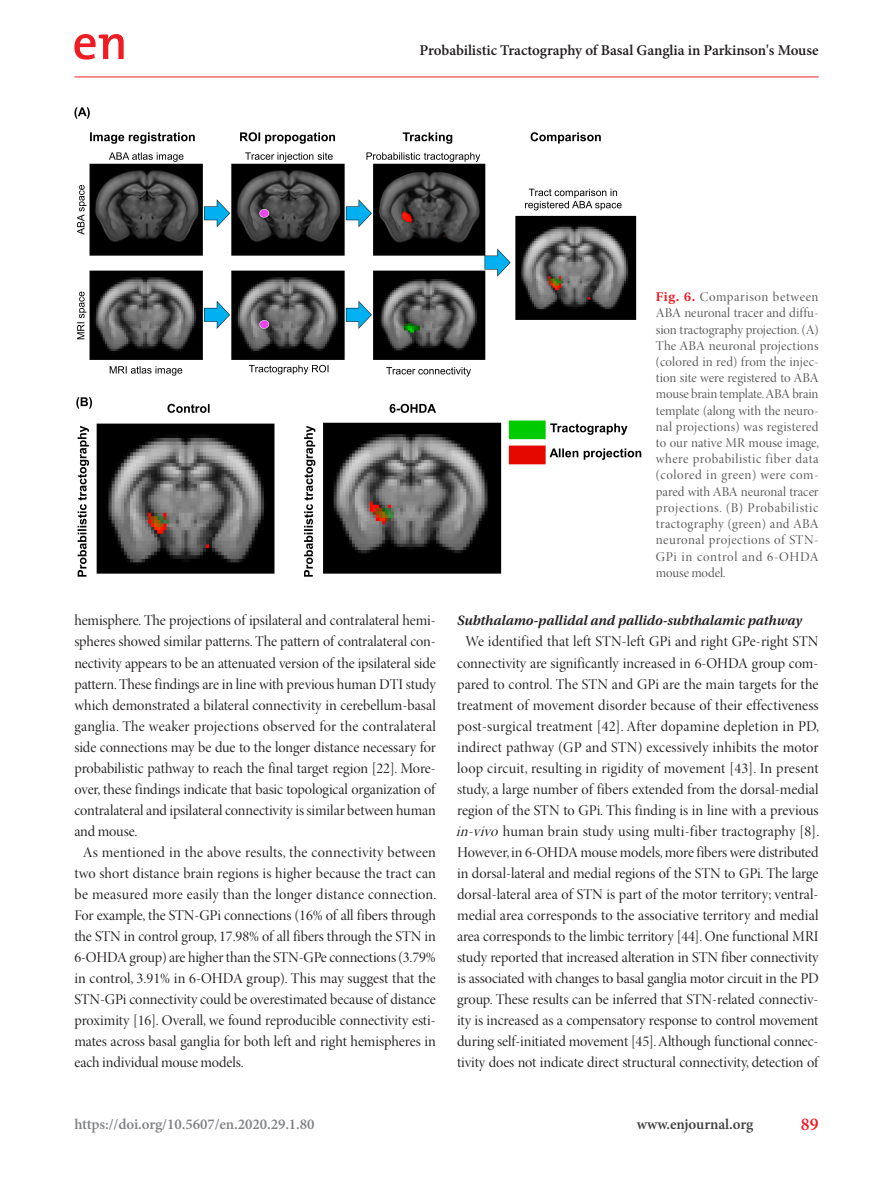
<style>
.page{position:relative;width:893px;height:1191px;background:#fff}
.page>*{position:absolute;margin:0;border:0;box-sizing:border-box;transform-origin:0 0}
.t1{font:600 18px "Minion Pro";color:#ee1d23}
.t2{font:15px/21px "Minion Pro Disp";letter-spacing:-.005em;color:#231f20;text-align:justify}
.t3{font:15px "Minion Pro Disp";letter-spacing:.015em;color:#231f20}
.t4{font:600 15px "Minion Pro";letter-spacing:-.005em;color:#231f20}
.t5{font:600 15px "Minion Pro";letter-spacing:-.005em;color:#808285}
.t6{font:600 15px "Minion Pro";letter-spacing:-.005em;color:#3e3e3f}
.t7{font:italic 600 14.25px "Utopia Std";letter-spacing:-.005em;color:#231f20}
.t8{font:13.5px/16.2px "Minion Pro Disp";letter-spacing:.035em;color:#57585a;text-align:justify}
.s1{font-family:"Utopia Std";font-weight:600;color:#ee1d23}
.s2{font-style:italic}
</style>
<div class="page">
<hr style="left:74px;top:77px;width:745px;height:1px;background:#ee1d23">
<svg style="left:74px;top:34px;width:50px;height:26px"></svg>
<img style="left:74px;top:107px;width:568px;height:470px">
<p class="t4" style="left:420px;top:40px;width:400px">Probabilistic Tractography of Basal Ganglia in Parkinson's Mouse</p>
<p class="t2" style="left:74px;top:610px;width:363px">hemisphere. The projections of ipsilateral and contralateral hemi-</p>
<p class="t2" style="left:74px;top:631px;width:363px">spheres showed similar patterns. The pattern of contralateral con-</p>
<p class="t2" style="left:74px;top:652px;width:363px">nectivity appears to be an attenuated version of the ipsilateral side</p>
<p class="t2" style="left:74px;top:673px;width:363px">pattern. These findings are in line with previous human DTI study</p>
<p class="t2" style="left:74px;top:694px;width:363px">which demonstrated a bilateral connectivity in cerebellum-basal</p>
<p class="t3" style="left:74px;top:717px;width:363px">ganglia. The weaker projections observed for the contralateral</p>
<p class="t2" style="left:74px;top:736px;width:363px">side connections may be due to the longer distance necessary for</p>
<p class="t2" style="left:74px;top:757px;width:363px">probabilistic pathway to reach the final target region [22]. More-</p>
<p class="t2" style="left:74px;top:778px;width:362px">over, these findings indicate that basic topological organization of</p>
<p class="t2" style="left:74px;top:799px;width:363px">contralateral and ipsilateral connectivity is similar between human</p>
<p class="t2" style="left:74px;top:820px;width:64px">and mouse.</p>
<p class="t3" style="left:83px;top:843px;width:354px">As mentioned in the above results, the connectivity between</p>
<p class="t2" style="left:74px;top:862px;width:363px">two short distance brain regions is higher because the tract can</p>
<p class="t3" style="left:74px;top:885px;width:364px">be measured more easily than the longer distance connection.</p>
<p class="t2" style="left:74px;top:904px;width:363px">For example, the STN-GPi connections (16% of all fibers through</p>
<p class="t2" style="left:74px;top:925px;width:363px">the STN in control group, 17.98% of all fibers through the STN in</p>
<p class="t2" style="left:74px;top:946px;width:363px">6-OHDA group) are higher than the STN-GPe connections (3.79%</p>
<p class="t2" style="left:74px;top:967px;width:363px">in control, 3.91% in 6-OHDA group). This may suggest that the</p>
<p class="t2" style="left:74px;top:988px;width:363px">STN-GPi connectivity could be overestimated because of distance</p>
<p class="t2" style="left:74px;top:1009px;width:363px">proximity [16]. Overall, we found reproducible connectivity esti-</p>
<p class="t2" style="left:74px;top:1030px;width:363px">mates across basal ganglia for both left and right hemispheres in</p>
<p class="t2" style="left:74px;top:1051px;width:171px">each individual mouse models.</p>
<p class="t8" style="left:656px;top:289px;width:165px"><span class="s1">Fig. 6.</span> Comparison between ABA neuronal tracer and diffu&shy;sion tractography projection. (A)<br>The ABA neuronal projections (colored in red) from the injec&shy;tion site were registered to ABA mouse brain template. ABA brain template (along with the neuro&shy;nal projections) was registered to our native MR mouse image, where probabilistic fiber data (colored in green) were com&shy;pared with ABA neuronal tracer projections. (B) Probabilistic tractography (green) and ABA neuronal projections of STN-GPi in control and 6-OHDA mouse model.</p>
<p class="t7" style="left:457px;top:612px;width:346px">Subthalamo-pallidal and pallido-subthalamic pathway</p>
<p class="t2" style="left:456px;top:631px;width:365px;text-indent:10px">We identified that left STN-left GPi and right GPe-right STN connectivity are significantly increased in 6-OHDA group com&shy;pared to control. The STN and GPi are the main targets for the treatment of movement disorder because of their effectiveness post-surgical treatment [42]. After dopamine depletion in PD, indirect pathway (GP and STN) excessively inhibits the motor loop circuit, resulting in rigidity of movement [43]. In present study, a large number of fibers extended from the dorsal-medial region of the STN to GPi. This finding is in line with a previous <span class="s2">in-vivo</span> human brain study using multi-fiber tractography [8].<br>However, in 6-OHDA mouse models, more fibers were distributed in dorsal-lateral and medial regions of the STN to GPi. The large dorsal-lateral area of STN is part of the motor territory; ventral&shy;medial area corresponds to the associative territory and medial area corresponds to the limbic territory [44]. One functional MRI study reported that increased alteration in STN fiber connectivity is associated with changes to basal ganglia motor circuit in the PD group. These results can be inferred that STN-related connectiv&shy;ity is increased as a compensatory response to control movement during self-initiated movement [45]. Although functional connec&shy;tivity does not indicate direct structural connectivity, detection of</p>
<p class="t5" style="left:74px;top:1114px;width:242px">https://doi.org/10.5607/en.2020.29.1.80</p>
<p class="t6" style="left:637px;top:1114px;width:118px">www.enjournal.org</p>
<p class="t1" style="left:801px;top:1112px;width:19px">89</p>
</div>
